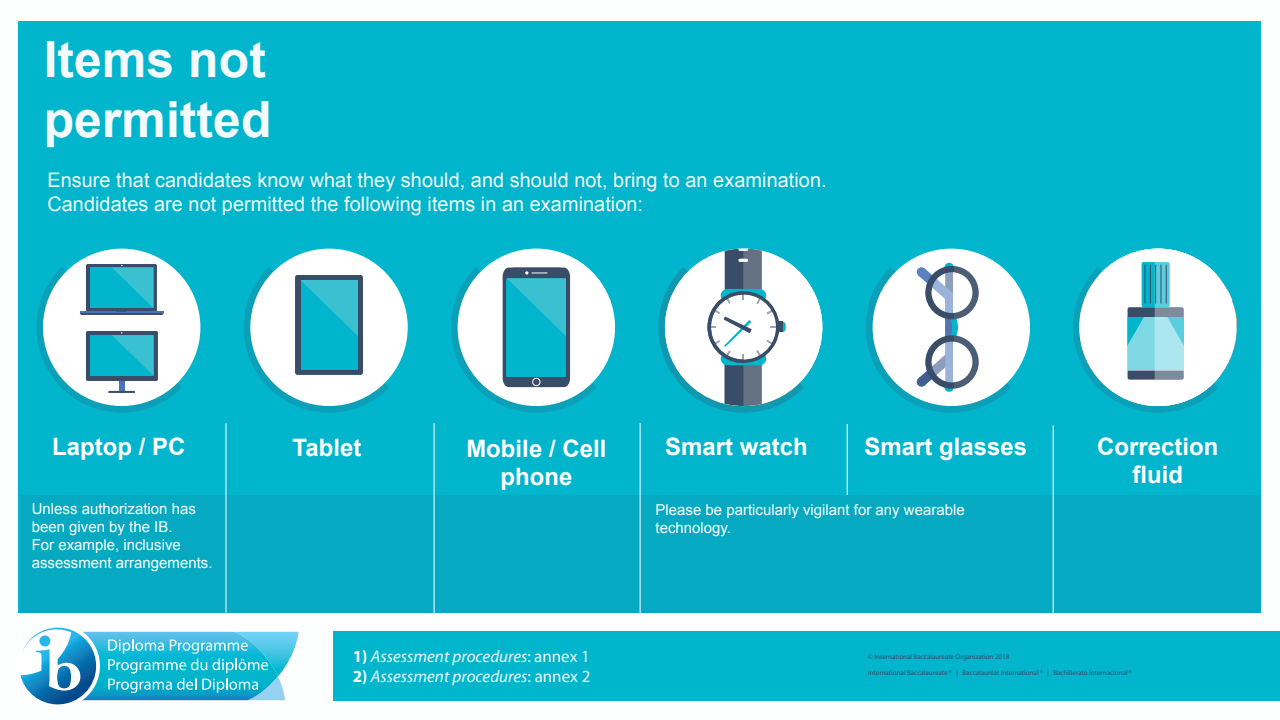
<style>
.page{position:relative;width:1280px;height:720px;background:#fff}
.page>*{position:absolute;margin:0;border:0;box-sizing:border-box;transform-origin:0 0}
.t1{font:700 50px/60px "Arial";color:#f4f9f9}
.t2{font:700 24px/28.8px "Arial";color:#fff;text-align:center}
.t3{font:20px/24px "Arial";color:#f4f9f9}
.t4{font:italic 17px "Myriad Pro";color:#f4f9f9}
.t5{font:15px/18px "Arial";color:#fff}
.t6{font:7px "Myriad Pro Regular 14";color:#394d68}
.s1{font-weight:700;font-style:normal}
.s2{font-family:"Myriad Pro Regular 14";font-style:normal}
</style>
<div class="page">
<div style="left:18px;top:21px;width:1243px;height:592px;background:#00b5cc"></div>
<div style="left:20px;top:495px;width:1241px;height:118px;background:#05aac2"></div>
<svg style="left:36px;top:248px;width:165px;height:165px"></svg>
<hr style="left:225px;top:423px;width:1px;height:190px;background:#fff">
<hr style="left:434px;top:423px;width:1px;height:198px;background:#fff">
<hr style="left:640px;top:423px;width:1px;height:198px;background:#fff">
<hr style="left:847px;top:424px;width:1px;height:71px;background:#fff">
<hr style="left:1053px;top:425px;width:1px;height:188px;background:#fff">
<div style="left:333px;top:631px;width:947px;height:70px;background:#00b5cc"></div>
<hr style="left:0;top:522px;width:1280px;height:1px;background:#fff">
<svg style="left:244px;top:248px;width:164px;height:165px"></svg>
<svg style="left:451px;top:248px;width:165px;height:165px"></svg>
<svg style="left:866px;top:248px;width:164px;height:165px"></svg>
<svg style="left:658px;top:248px;width:165px;height:165px"></svg>
<svg style="left:1073px;top:248px;width:164px;height:165px"></svg>
<svg style="left:20px;top:627px;width:279px;height:78px"></svg>
<h1 class="t1" style="left:44px;top:31px;width:229px">Items not permitted</h1>
<h3 class="t3" style="left:47px;top:168px;width:781px">Ensure that candidates know what they should, and should not, bring to an examination.<br>Candidates are not permitted the following items in an examination:</h3>
<h2 class="t2" style="left:52px;top:432px;width:135px">Laptop / PC</h2>
<h2 class="t2" style="left:665px;top:432px;width:144px">Smart watch</h2>
<h2 class="t2" style="left:864px;top:432px;width:164px">Smart glasses</h2>
<h2 class="t2" style="left:1097px;top:432px;width:123px">Correction fluid</h2>
<h2 class="t2" style="left:293px;top:434px;width:70px">Tablet</h2>
<h2 class="t2" style="left:466px;top:435px;width:142px">Mobile / Cell phone</h2>
<p class="t5" style="left:32px;top:500px;width:182px">Unless authorization has been given by the IB.<br>For example, inclusive assessment arrangements.</p>
<p class="t5" style="left:656px;top:501px;width:311px">Please be particularly vigilant for any wearable technology.</p>
<p class="t4" style="left:353px;top:645px;width:239px"><span class="s1">1)</span> Assessment procedures<span class="s2">: annex 1</span></p>
<p class="t4" style="left:353px;top:666px;width:239px"><span class="s1">2)</span> Assessment procedures<span class="s2">: annex 2</span></p>
<p class="t6" style="left:868px;top:653px;width:143px">© International Baccalaureate Organization 2018</p>
<p class="t6" style="left:868px;top:669px;width:265px">International Baccalaureate ® | Baccalauréat International ® | Bachillerato Internacional ®</p>
</div>
